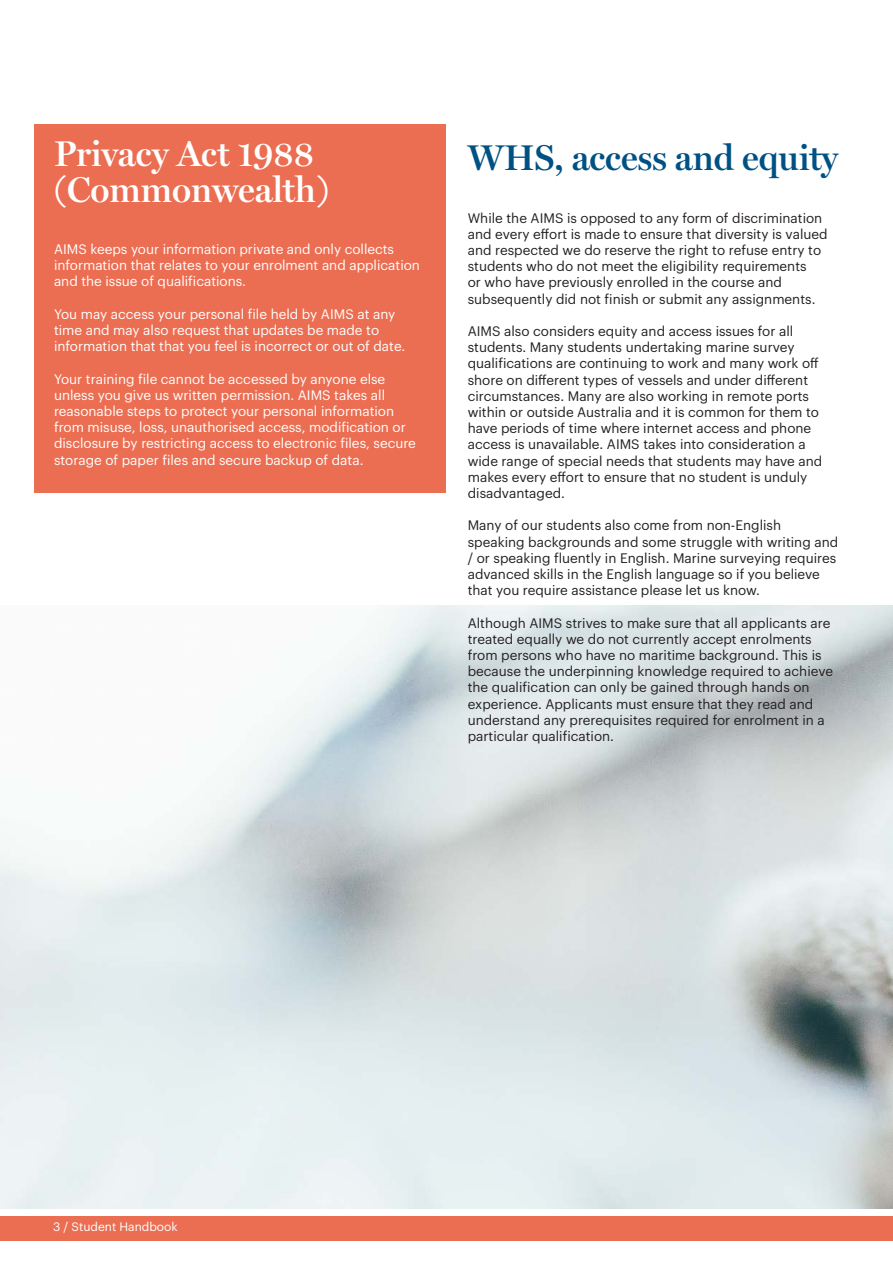
<style>
.page{position:relative;width:893px;height:1263px;background:#fff}
.page>*{position:absolute;margin:0;border:0;box-sizing:border-box;transform-origin:0 0}
.t1{font:600 36px/36px "Miller Display";color:#fff}
.t2{font:600 36px "Miller Display";color:#005183}
.t3{font:13.5px/16.2px "Graphik";color:#231f20}
.t4{font:13.5px/16.2px "Graphik";color:#fff}
.t5{font:12px "Graphik";color:#fff}
</style>
<div class="page">
<img style="left:0;top:606px;width:893px;height:603px">
<div style="left:34px;top:124px;width:411px;height:369px;background:#ec6e52"></div>
<div style="left:0;top:1216px;width:893px;height:25px;background:#ec6e52"></div>
<p class="t1" style="left:54px;top:135px;width:276px">Privacy Act 1988 (Commonwealth)</p>
<p class="t4" style="left:54px;top:240px;width:367px">AIMS keeps your information private and only collects information that relates to your enrolment and application and the issue of qualifications.</p>
<p class="t4" style="left:54px;top:305px;width:353px">You may access your personal file held by AIMS at any time and may also request that updates be made to information that that you feel is incorrect or out of date.</p>
<p class="t4" style="left:54px;top:369px;width:363px">Your training file cannot be accessed by anyone else unless you give us written permission. AIMS takes all reasonable steps to protect your personal information from misuse, loss, unauthorised access, modification or disclosure by restricting access to electronic files, secure storage of paper files and secure backup of data.</p>
<p class="t2" style="left:468px;top:136px;width:372px">WHS, access and equity</p>
<p class="t3" style="left:468px;top:208px;width:361px">While the AIMS is opposed to any form of discrimination and every effort is made to ensure that diversity is valued and respected we do reserve the right to refuse entry to students who do not meet the eligibility requirements<br>or who have previously enrolled in the course and subsequently did not finish or submit any assignments.</p>
<p class="t3" style="left:468px;top:322px;width:356px">AIMS also considers equity and access issues for all students. Many students undertaking marine survey qualifications are continuing to work and many work off shore on different types of vessels and under different circumstances. Many are also working in remote ports within or outside Australia and it is common for them to have periods of time where internet access and phone access is unavailable. AIMS takes into consideration a wide range of special needs that students may have and makes every effort to ensure that no student is unduly disadvantaged.</p>
<p class="t3" style="left:468px;top:516px;width:372px">Many of our students also come from non-English speaking backgrounds and some struggle with writing and / or speaking fluently in English. Marine surveying requires advanced skills in the English language so if you believe that you require assistance please let us know.</p>
<p class="t3" style="left:468px;top:613px;width:367px">Although AIMS strives to make sure that all applicants are treated equally we do not currently accept enrolments from persons who have no maritime background. This is because the underpinning knowledge required to achieve the qualification can only be gained through hands on experience. Applicants must ensure that they read and understand any prerequisites required for enrolment in a particular qualification.</p>
<p class="t5" style="left:53px;top:1218px;width:126px">3 / Student Handbook</p>
</div>
